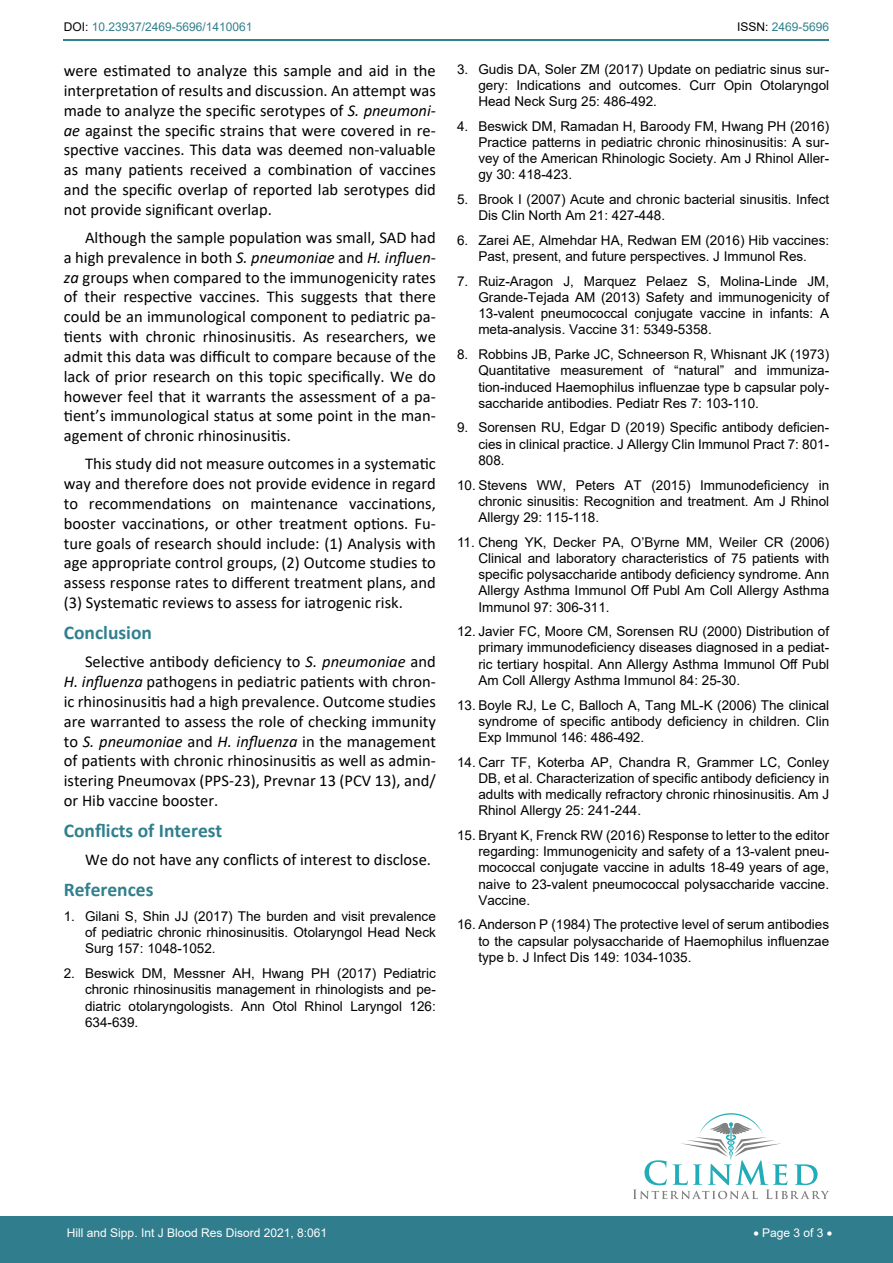
<style>
.page{position:relative;width:893px;height:1263px;background:#fff}
.page>*{position:absolute;margin:0;border:0;box-sizing:border-box;transform-origin:0 0}
.t1{font:700 19.5px "Calibri";color:#30808d}
.t2{font:16.5px/19.8px "Calibri";color:#000;text-align:justify}
.t3{font:13.5px/16.2px "Arial";color:#000;text-align:justify}
.t4{font:12px "Arial";color:#fff}
.t5{font:12px "Arial";color:#30808d}
.s1{color:#000}
.s2{font-style:italic}
</style>
<div class="page">
<hr style="left:64px;top:40px;width:765px;height:1px;background:#30808d">
<div style="left:0;top:1217px;width:893px;height:46px;background:#307d8d"></div>
<svg style="left:633px;top:1113px;width:196px;height:86px"></svg>
<p class="t5" style="left:64px;top:19px;width:190px"><span class="s1">DOI:</span> 10.23937/2469-5696/1410061</p>
<p class="t5" style="left:737px;top:19px;width:94px"><span class="s1">ISSN:</span> 2469-5696</p>
<p class="t2" style="left:64px;top:60px;width:374px">were estimated to analyze this sample and aid in the interpretation of results and discussion. An attempt was made to analyze the specific serotypes of <span class="s2">S. pneumoni&shy;ae</span> against the specific strains that were covered in re&shy;spective vaccines. This data was deemed non-valuable as many patients received a combination of vaccines and the specific overlap of reported lab serotypes did not provide significant overlap.</p>
<p class="t2" style="left:64px;top:227px;width:374px;text-indent:21px">Although the sample population was small, SAD had a high prevalence in both <span class="s2">S. pneumoniae</span> and <span class="s2">H. influen&shy;za</span> groups when compared to the immunogenicity rates of their respective vaccines. This suggests that there could be an immunological component to pediatric pa&shy;tients with chronic rhinosinusitis. As researchers, we admit this data was difficult to compare because of the lack of prior research on this topic specifically. We do however feel that it warrants the assessment of a pa&shy;tient’s immunological status at some point in the man&shy;agement of chronic rhinosinusitis.</p>
<p class="t2" style="left:64px;top:454px;width:374px;text-indent:21px">This study did not measure outcomes in a systematic way and therefore does not provide evidence in regard to recommendations on maintenance vaccinations, booster vaccinations, or other treatment options. Fu&shy;ture goals of research should include: (1) Analysis with age appropriate control groups, (2) Outcome studies to assess response rates to different treatment plans, and (3) Systematic reviews to assess for iatrogenic risk.</p>
<h1 class="t1" style="left:64px;top:619px;width:90px">Conclusion</h1>
<p class="t2" style="left:64px;top:651px;width:374px;text-indent:21px">Selective antibody deficiency to <span class="s2">S. pneumoniae</span> and <span class="s2">H. influenza</span> pathogens in pediatric patients with chron&shy;ic rhinosinusitis had a high prevalence. Outcome studies are warranted to assess the role of checking immunity to <span class="s2">S. pneumoniae</span> and <span class="s2">H. influenza</span> in the management of patients with chronic rhinosinusitis as well as admin&shy;istering Pneumovax (PPS-23), Prevnar 13 (PCV 13), and/ or Hib vaccine booster.</p>
<h1 class="t1" style="left:64px;top:817px;width:160px">Conflicts of Interest</h1>
<p class="t2" style="left:85px;top:849px;width:348px">We do not have any conflicts of interest to disclose.</p>
<h1 class="t1" style="left:64px;top:876px;width:91px">References</h1>
<p class="t3" style="left:85px;top:908px;width:352px;text-indent:-21px">1. Gilani S, Shin JJ (2017) The burden and visit prevalence of pediatric chronic rhinosinusitis. Otolaryngol Head Neck Surg 157: 1048-1052.</p>
<p class="t3" style="left:85px;top:965px;width:352px;text-indent:-21px">2. Beswick DM, Messner AH, Hwang PH (2017) Pediatric chronic rhinosinusitis management in rhinologists and pe&shy;diatric otolaryngologists. Ann Otol Rhinol Laryngol 126:<br>634-639.</p>
<p class="t3" style="left:478px;top:61px;width:352px;text-indent:-21px">3. Gudis DA, Soler ZM (2017) Update on pediatric sinus sur&shy;gery: Indications and outcomes. Curr Opin Otolaryngol Head Neck Surg 25: 486-492.</p>
<p class="t3" style="left:478px;top:118px;width:352px;text-indent:-21px">4. Beswick DM, Ramadan H, Baroody FM, Hwang PH (2016)<br>Practice patterns in pediatric chronic rhinosinusitis: A sur&shy;vey of the American Rhinologic Society. Am J Rhinol Aller&shy;gy 30: 418-423.</p>
<p class="t3" style="left:478px;top:191px;width:352px;text-indent:-21px">5. Brook I (2007) Acute and chronic bacterial sinusitis. Infect<br>Dis Clin North Am 21: 427-448.</p>
<p class="t3" style="left:457px;top:232px;width:374px;text-align:center">6. Zarei AE, Almehdar HA, Redwan EM (2016) Hib vaccines:<br>Past, present, and future perspectives. J Immunol Res.</p>
<p class="t3" style="left:478px;top:273px;width:352px;text-indent:-21px">7. Ruiz-Aragon J, Marquez Pelaez S, Molina-Linde JM, Grande-Tejada AM (2013) Safety and immunogenicity of 13-valent pneumococcal conjugate vaccine in infants: A meta-analysis. Vaccine 31: 5349-5358.</p>
<p class="t3" style="left:478px;top:346px;width:352px;text-indent:-21px">8. Robbins JB, Parke JC, Schneerson R, Whisnant JK (1973)<br>Quantitative measurement of “natural” and immuniza&shy;tion-induced Haemophilus influenzae type b capsular poly&shy;saccharide antibodies. Pediatr Res 7: 103-110.</p>
<p class="t3" style="left:478px;top:420px;width:352px;text-indent:-21px">9. Sorensen RU, Edgar D (2019) Specific antibody deficien&shy;cies in clinical practice. J Allergy Clin Immunol Pract 7: 801- 808.</p>
<p class="t3" style="left:478px;top:477px;width:352px;text-indent:-21px">10. Stevens WW, Peters AT (2015) Immunodeficiency in chronic sinusitis: Recognition and treatment. Am J Rhinol Allergy 29: 115-118.</p>
<p class="t3" style="left:478px;top:534px;width:352px;text-indent:-21px">11. Cheng YK, Decker PA, O’Byrne MM, Weiler CR (2006)<br>Clinical and laboratory characteristics of 75 patients with specific polysaccharide antibody deficiency syndrome. Ann Allergy Asthma Immunol Off Publ Am Coll Allergy Asthma Immunol 97: 306-311.</p>
<p class="t3" style="left:478px;top:623px;width:352px;text-indent:-21px">12. Javier FC, Moore CM, Sorensen RU (2000) Distribution of primary immunodeficiency diseases diagnosed in a pediat&shy;ric tertiary hospital. Ann Allergy Asthma Immunol Off Publ Am Coll Allergy Asthma Immunol 84: 25-30.</p>
<p class="t3" style="left:478px;top:697px;width:352px;text-indent:-21px">13. Boyle RJ, Le C, Balloch A, Tang ML-K (2006) The clinical syndrome of specific antibody deficiency in children. Clin Exp Immunol 146: 486-492.</p>
<p class="t3" style="left:478px;top:754px;width:352px;text-indent:-21px">14. Carr TF, Koterba AP, Chandra R, Grammer LC, Conley DB, et al. Characterization of specific antibody deficiency in adults with medically refractory chronic rhinosinusitis. Am J Rhinol Allergy 25: 241-244.</p>
<p class="t3" style="left:478px;top:827px;width:352px;text-indent:-21px">15. Bryant K, Frenck RW (2016) Response to letter to the editor regarding: Immunogenicity and safety of a 13-valent pneu&shy;mococcal conjugate vaccine in adults 18-49 years of age, naive to 23-valent pneumococcal polysaccharide vaccine.<br>Vaccine.</p>
<p class="t3" style="left:478px;top:916px;width:352px;text-indent:-21px">16. Anderson P (1984) The protective level of serum antibodies to the capsular polysaccharide of Haemophilus influenzae type b. J Infect Dis 149: 1034-1035.</p>
<p class="t4" style="left:67px;top:1225px;width:262px">Hill and Sipp. Int J Blood Res Disord 2021, 8:061</p>
<p class="t4" style="left:754px;top:1225px;width:80px">• Page 3 of 3 •</p>
</div>
